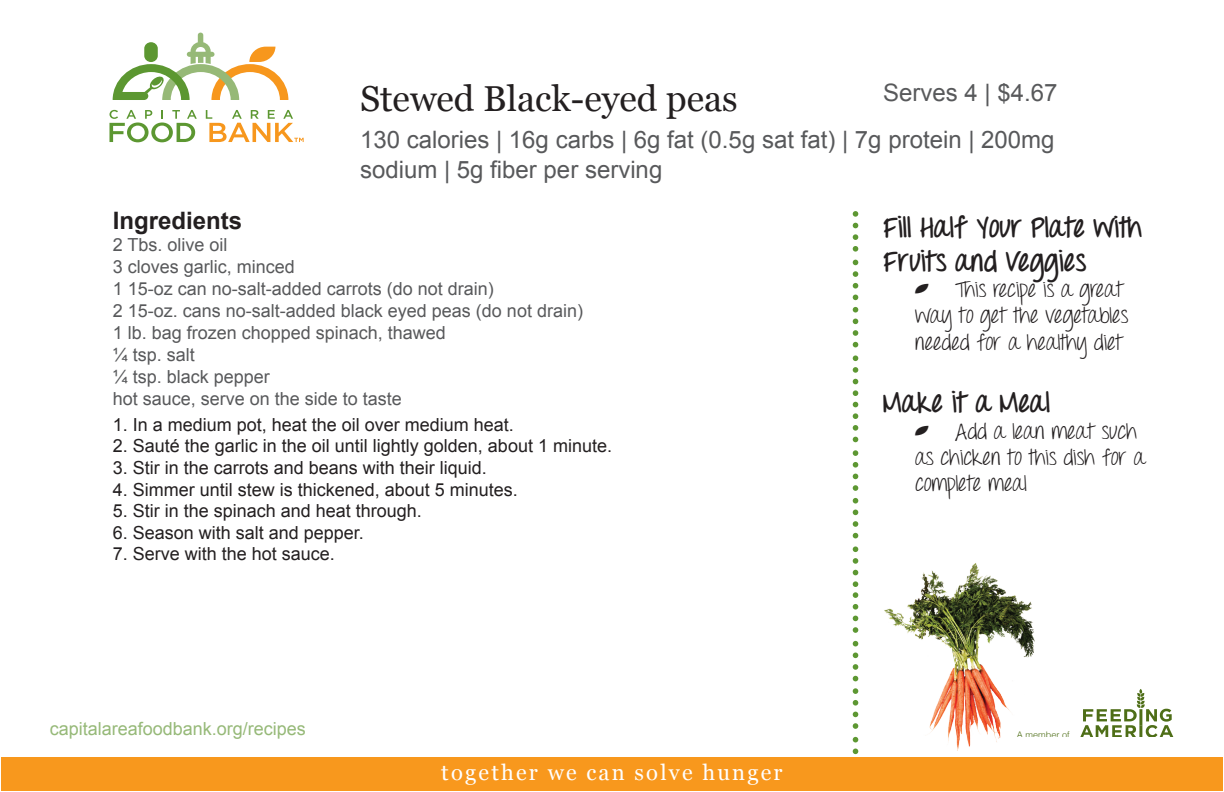
<style>
.page{position:relative;width:1224px;height:792px;background:#fff}
.page>*{position:absolute;margin:0;border:0;box-sizing:border-box;transform-origin:0 0}
.Recipe{font:36px "Georgia";color:#231f20}
.Tip{font:700 28px/33.6px "Throw My Hands Upinthe Air";color:#231f20}
.Nutrition{font:24px/30px "Arial";color:#58595b}
.Ingredients{font:700 24px "Arial";color:#231f20}
.t1{font:22px/26.4px "Throw My Hands Upinthe Air";color:#231f20}
.t2{font:22px "Georgia";letter-spacing:.1em;color:#fff}
.Steps{font:18px "Arial";color:#231f20}
.Ingredients-2{font:18px "Arial";color:#58595b}
.t3{font:18px "Arial";color:#96b978}
.t4{font:300 9.2px "Helvetica";color:#4e6e17}
</style>
<div class="page">
<svg style="left:1080px;top:689px;width:94px;height:48px"></svg>
<svg style="left:113px;top:33px;width:175px;height:67px"></svg>
<div style="left:144px;top:42px;width:14px;height:20px;background:#5c9731;border-radius:7px"></div>
<svg style="left:109px;top:110px;width:88px;height:32px"></svg>
<svg style="left:206px;top:110px;width:98px;height:32px"></svg>
<svg style="left:853px;top:211px;width:5px;height:6px"></svg>
<svg style="left:853px;top:223px;width:5px;height:5px"></svg>
<svg style="left:853px;top:234px;width:5px;height:6px"></svg>
<svg style="left:853px;top:246px;width:5px;height:6px"></svg>
<svg style="left:853px;top:260px;width:5px;height:5px"></svg>
<svg style="left:853px;top:271px;width:5px;height:6px"></svg>
<svg style="left:853px;top:283px;width:5px;height:6px"></svg>
<svg style="left:853px;top:295px;width:5px;height:5px"></svg>
<svg style="left:853px;top:307px;width:5px;height:6px"></svg>
<svg style="left:853px;top:319px;width:5px;height:5px"></svg>
<svg style="left:853px;top:330px;width:5px;height:6px"></svg>
<svg style="left:853px;top:342px;width:5px;height:5px"></svg>
<svg style="left:853px;top:355px;width:5px;height:6px"></svg>
<svg style="left:853px;top:367px;width:5px;height:6px"></svg>
<svg style="left:853px;top:379px;width:5px;height:5px"></svg>
<svg style="left:853px;top:390px;width:5px;height:6px"></svg>
<svg style="left:853px;top:402px;width:5px;height:5px"></svg>
<svg style="left:853px;top:413px;width:5px;height:6px"></svg>
<svg style="left:853px;top:425px;width:5px;height:6px"></svg>
<svg style="left:853px;top:437px;width:5px;height:5px"></svg>
<svg style="left:853px;top:450px;width:5px;height:6px"></svg>
<svg style="left:853px;top:462px;width:5px;height:6px"></svg>
<svg style="left:853px;top:474px;width:5px;height:5px"></svg>
<svg style="left:853px;top:485px;width:5px;height:6px"></svg>
<svg style="left:853px;top:498px;width:5px;height:6px"></svg>
<svg style="left:853px;top:510px;width:5px;height:5px"></svg>
<svg style="left:853px;top:521px;width:5px;height:6px"></svg>
<svg style="left:853px;top:533px;width:5px;height:5px"></svg>
<svg style="left:853px;top:546px;width:5px;height:6px"></svg>
<svg style="left:853px;top:558px;width:5px;height:6px"></svg>
<svg style="left:853px;top:570px;width:5px;height:5px"></svg>
<svg style="left:853px;top:581px;width:5px;height:17px"></svg>
<svg style="left:853px;top:604px;width:5px;height:6px"></svg>
<svg style="left:853px;top:616px;width:5px;height:5px"></svg>
<svg style="left:853px;top:627px;width:5px;height:6px"></svg>
<svg style="left:853px;top:641px;width:5px;height:5px"></svg>
<svg style="left:853px;top:653px;width:5px;height:5px"></svg>
<svg style="left:853px;top:664px;width:5px;height:6px"></svg>
<svg style="left:853px;top:676px;width:5px;height:5px"></svg>
<svg style="left:853px;top:688px;width:5px;height:6px"></svg>
<svg style="left:853px;top:700px;width:5px;height:6px"></svg>
<svg style="left:853px;top:712px;width:5px;height:5px"></svg>
<svg style="left:853px;top:723px;width:5px;height:6px"></svg>
<svg style="left:853px;top:737px;width:5px;height:5px"></svg>
<svg style="left:853px;top:749px;width:5px;height:5px"></svg>
<div style="left:1px;top:757px;width:1222px;height:34px;background:#f8981d"></div>
<img style="left:884px;top:563px;width:151px;height:188px">
<p class="Nutrition" style="left:883px;top:78px;width:176px">Serves 4 | $4.67</p>
<p class="Recipe" style="left:360px;top:73px;width:379px">Stewed Black-eyed peas</p>
<p class="Nutrition" style="left:360px;top:125px;width:696px">130 calories | 16g carbs | 6g fat (0.5g sat fat) | 7g protein | 200mg sodium | 5g fiber per serving</p>
<p class="Ingredients" style="left:113px;top:204px;width:131px">Ingredients</p>
<p class="Ingredients-2" style="left:113px;top:233px;width:116px">2 Tbs. olive oil</p>
<p class="Ingredients-2" style="left:113px;top:255px;width:184px">3 cloves garlic, minced</p>
<p class="Ingredients-2" style="left:113px;top:277px;width:383px">1 15-oz can no-salt-added carrots (do not drain)</p>
<p class="Ingredients-2" style="left:113px;top:299px;width:472px">2 15-oz. cans no-salt-added black eyed peas (do not drain)</p>
<p class="Ingredients-2" style="left:113px;top:321px;width:335px">1 lb. bag frozen chopped spinach, thawed</p>
<p class="Ingredients-2" style="left:113px;top:343px;width:84px">¼ tsp. salt</p>
<p class="Ingredients-2" style="left:113px;top:365px;width:159px">¼ tsp. black pepper</p>
<p class="Ingredients-2" style="left:113px;top:387px;width:291px">hot sauce, serve on the side to taste</p>
<p class="Steps" style="left:113px;top:413px;width:403px">1. In a medium pot, heat the oil over medium heat.</p>
<p class="Steps" style="left:113px;top:434px;width:501px">2. Sauté the garlic in the oil until lightly golden, about 1 minute.</p>
<p class="Steps" style="left:113px;top:456px;width:376px">3. Stir in the carrots and beans with their liquid.</p>
<p class="Steps" style="left:113px;top:477px;width:407px">4. Simmer until stew is thickened, about 5 minutes.</p>
<p class="Steps" style="left:113px;top:499px;width:311px">5. Stir in the spinach and heat through.</p>
<p class="Steps" style="left:113px;top:521px;width:253px">6. Season with salt and pepper.</p>
<p class="Steps" style="left:113px;top:542px;width:224px">7. Serve with the hot sauce.</p>
<p class="Tip" style="left:883px;top:212px;width:261px">Fill Half Your Plate with<br>Fruits and Veggies</p>
<p class="t1" style="left:915px;top:278px;width:215px;text-indent:40px">This recipe is a great way to get the vegetables needed for a healthy diet</p>
<p class="Tip" style="left:883px;top:388px;width:168px">Make it a Meal</p>
<p class="t1" style="left:915px;top:420px;width:232px;text-indent:40px">Add a lean meat such as chicken to this dish for a complete meal</p>
<p class="t3" style="left:50px;top:717px;width:258px">capitalareafoodbank.org/recipes</p>
<p class="t4" style="left:1017px;top:726px;width:54px">A member of</p>
<p class="t2" style="left:441px;top:757px;width:343px">together we can solve hunger</p>
</div>
